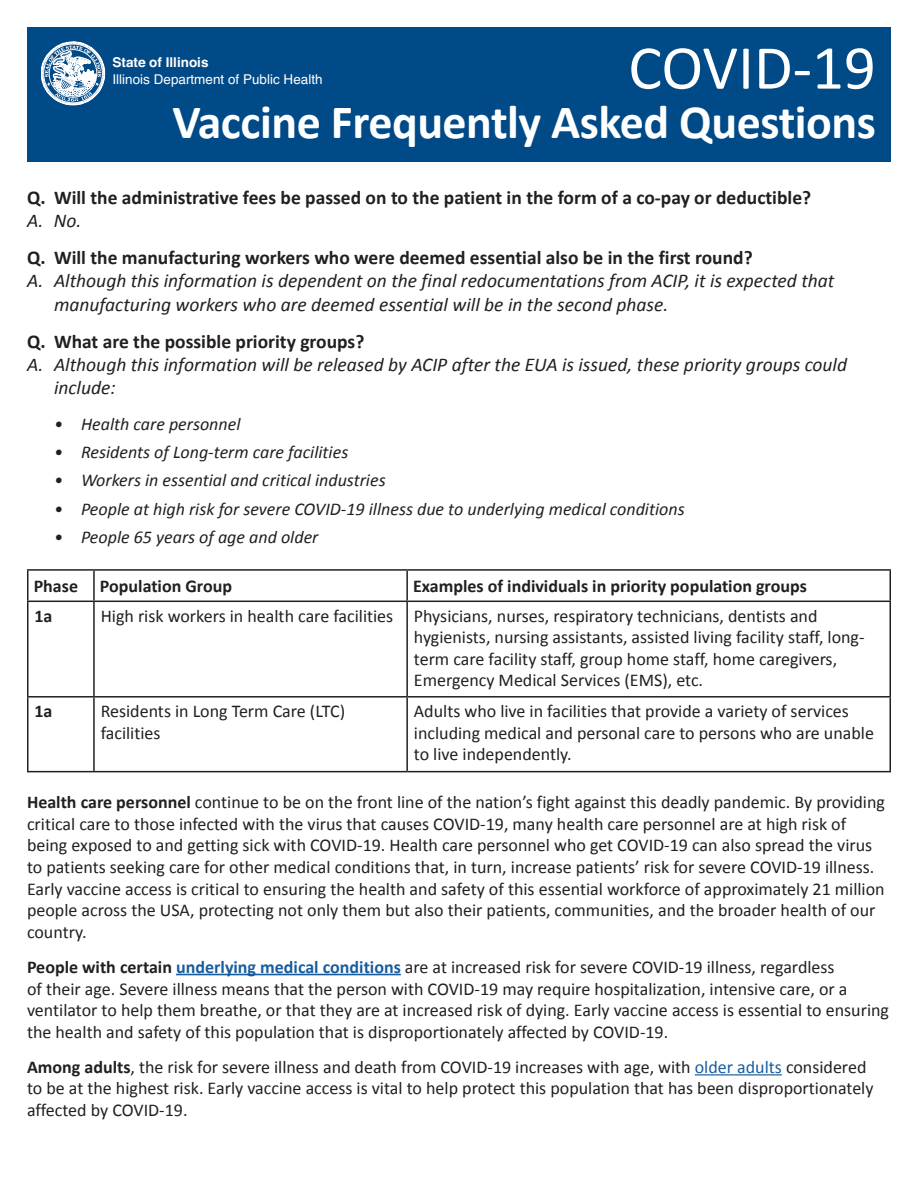
<style>
.page{position:relative;width:918px;height:1188px;background:#fff}
.page>*{position:absolute;margin:0;border:0;box-sizing:border-box;transform-origin:0 0}
.t1{font:63px "Calibri";color:#fff}
.t2{font:700 48px "Calibri";letter-spacing:-.01em;color:#fff}
.Answer{font:italic 19.5px/23.4px "Calibri";color:#231f20}
.Question{font:700 19.5px "Calibri";color:#231f20}
.t3{font:18px/21.6px "Calibri";color:#231f20}
.t4{font:italic 18px "Calibri";color:#231f20}
.t5{font:700 18px "Calibri";color:#231f20}
.t6{font:13.5px "Helvetica";color:#fff}
.t7{font:700 13.5px "Helvetica";color:#fff}
.s1{font-weight:700}
.s2{font-weight:700;color:#175d9e}
.s3{color:#175d9e}
</style>
<div class="page">
<div style="left:27px;top:27px;width:864px;height:135px;background:#004a87"></div>
<svg style="left:41px;top:42px;width:64px;height:63px"></svg>
<hr style="left:176px;top:974px;width:225px;height:1px;background:#175d9e">
<hr style="left:695px;top:1074px;width:87px;height:1px;background:#175d9e">
<hr style="left:27px;top:569px;width:67px;height:2px;background:#231f20">
<hr style="left:27px;top:571px;width:1px;height:30px;background:#231f20">
<hr style="left:94px;top:569px;width:313px;height:2px;background:#231f20">
<hr style="left:93px;top:571px;width:2px;height:30px;background:#231f20">
<hr style="left:407px;top:569px;width:484px;height:2px;background:#231f20">
<hr style="left:406px;top:571px;width:2px;height:30px;background:#231f20">
<hr style="left:890px;top:571px;width:1px;height:30px;background:#231f20">
<hr style="left:27px;top:601px;width:67px;height:1px;background:#231f20">
<hr style="left:27px;top:602px;width:1px;height:94px;background:#231f20">
<hr style="left:94px;top:601px;width:313px;height:1px;background:#231f20">
<hr style="left:93px;top:602px;width:2px;height:94px;background:#231f20">
<hr style="left:407px;top:601px;width:484px;height:1px;background:#231f20">
<hr style="left:406px;top:602px;width:2px;height:94px;background:#231f20">
<hr style="left:890px;top:602px;width:1px;height:94px;background:#231f20">
<hr style="left:27px;top:696px;width:67px;height:2px;background:#231f20">
<hr style="left:27px;top:698px;width:1px;height:73px;background:#231f20">
<hr style="left:94px;top:696px;width:313px;height:2px;background:#231f20">
<hr style="left:93px;top:698px;width:2px;height:73px;background:#231f20">
<hr style="left:407px;top:696px;width:484px;height:2px;background:#231f20">
<hr style="left:406px;top:698px;width:2px;height:73px;background:#231f20">
<hr style="left:890px;top:698px;width:1px;height:73px;background:#231f20">
<hr style="left:27px;top:771px;width:67px;height:1px;background:#231f20">
<hr style="left:94px;top:771px;width:313px;height:1px;background:#231f20">
<hr style="left:407px;top:771px;width:484px;height:1px;background:#231f20">
<h1 class="t1" style="left:628px;top:28px;width:249px">COVID-19</h1>
<h2 class="t2" style="left:172px;top:91px;width:705px">Vaccine Frequently Asked Questions</h2>
<p class="t7" style="left:113px;top:53px;width:98px">State of Illinois</p>
<p class="t6" style="left:113px;top:70px;width:212px">Illinois Department of Public Health</p>
<p class="Question" style="left:27px;top:185px;width:786px">Q. Will the administrative fees be passed on to the patient in the form of a co-pay or deductible?</p>
<p class="Answer" style="left:27px;top:208px;width:56px">A. No.</p>
<p class="Question" style="left:27px;top:245px;width:727px">Q. Will the manufacturing workers who were deemed essential also be in the first round?</p>
<p class="Answer" style="left:54px;top:268px;width:782px;text-indent:-27px">A. Although this information is dependent on the final redocumentations from ACIP, it is expected that manufacturing workers who are deemed essential will be in the second phase.</p>
<p class="Question" style="left:27px;top:329px;width:339px">Q. What are the possible priority groups?</p>
<p class="Answer" style="left:54px;top:352px;width:795px;text-indent:-27px">A. Although this information will be released by ACIP after the EUA is issued, these priority groups could include:</p>
<p class="t4" style="left:54px;top:411px;width:188px">• Health care personnel</p>
<p class="t4" style="left:54px;top:440px;width:296px">• Residents of Long-term care facilities</p>
<p class="t4" style="left:54px;top:468px;width:333px">• Workers in essential and critical industries</p>
<p class="t4" style="left:54px;top:496px;width:632px">• People at high risk for severe COVID-19 illness due to underlying medical conditions</p>
<p class="t4" style="left:54px;top:525px;width:266px">• People 65 years of age and older</p>
<p class="t5" style="left:34px;top:575px;width:46px">Phase</p>
<p class="t5" style="left:100px;top:575px;width:134px">Population Group</p>
<p class="t5" style="left:413px;top:575px;width:395px">Examples of individuals in priority population groups</p>
<p class="t5" style="left:34px;top:604px;width:20px">1a</p>
<p class="t3" style="left:101px;top:605px;width:294px">High risk workers in health care facilities</p>
<p class="t3" style="left:414px;top:605px;width:452px">Physicians, nurses, respiratory technicians, dentists and hygienists, nursing assistants, assisted living facility staff, long&shy;term care facility staff, group home staff, home caregivers, Emergency Medical Services (EMS), etc.</p>
<p class="t5" style="left:34px;top:700px;width:20px">1a</p>
<p class="t3" style="left:101px;top:700px;width:246px">Residents in Long Term Care (LTC) facilities</p>
<p class="t3" style="left:414px;top:700px;width:462px">Adults who live in facilities that provide a variety of services including medical and personal care to persons who are unable to live independently.</p>
<p class="t3" style="left:27px;top:792px;width:860px"><span class="s1">Health care personnel</span> continue to be on the front line of the nation’s fight against this deadly pandemic. By providing critical care to those infected with the virus that causes COVID-19, many health care personnel are at high risk of being exposed to and getting sick with COVID-19. Health care personnel who get COVID-19 can also spread the virus to patients seeking care for other medical conditions that, in turn, increase patients’ risk for severe COVID-19 illness.<br>Early vaccine access is critical to ensuring the health and safety of this essential workforce of approximately 21 million people across the USA, protecting not only them but also their patients, communities, and the broader health of our country.</p>
<p class="t3" style="left:27px;top:956px;width:864px"><span class="s1">People with certain</span> <span class="s2">underlying medical conditions</span> are at increased risk for severe COVID-19 illness, regardless<br>of their age. Severe illness means that the person with COVID-19 may require hospitalization, intensive care, or a ventilator to help them breathe, or that they are at increased risk of dying. Early vaccine access is essential to ensuring the health and safety of this population that is disproportionately affected by COVID-19.</p>
<p class="t3" style="left:27px;top:1056px;width:848px"><span class="s1">Among adults</span>, the risk for severe illness and death from COVID-19 increases with age, with <span class="s3">older adults</span> considered to be at the highest risk. Early vaccine access is vital to help protect this population that has been disproportionately affected by COVID-19.</p>
</div>
